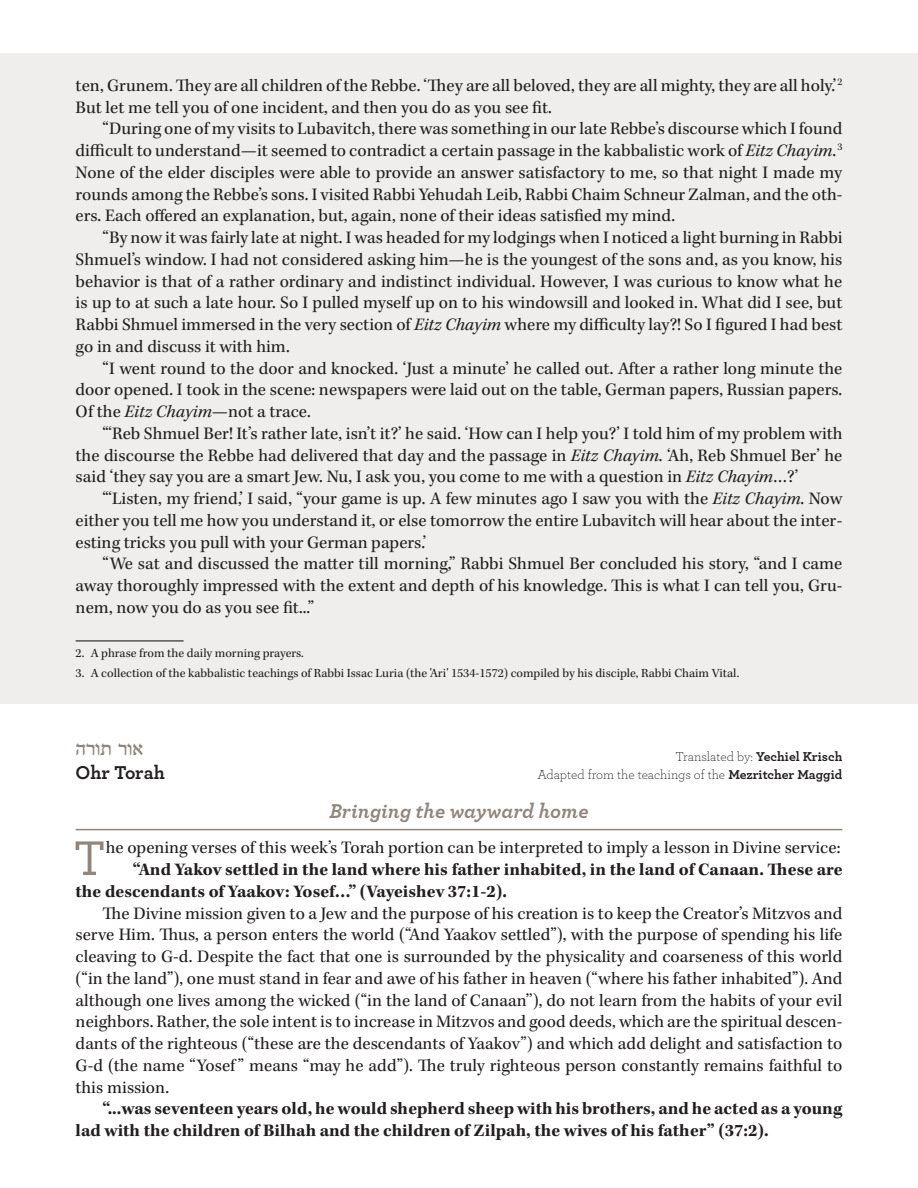
<style>
.page{position:relative;width:918px;height:1188px;background:#fff}
.page>*{position:absolute;margin:0;border:0;box-sizing:border-box;transform-origin:0 0}
.Chayus_Main_First{font:500 51px "Archer";color:#91857c}
.Chayus_Heading{font:italic 700 21px "Archer";color:#91857c}
.Chayus_Heb_Sec_Title{font:21px "Fb Poetika";color:#91857c}
.Chayus_Eng_Sec_Title{font:700 19.5px "Archer";letter-spacing:-.005em;color:#231f20}
.Chayus_Main_Text{font:18px/21.8px "Kepler Std";color:#231f20;text-align:justify}
.Chayus_Main_Text-2{font:700 18px/21.8px "Kepler Std";color:#231f20}
.Chayus_Main_First-2{font:18px "Kepler Std";color:#231f20}
.Chayus_Credits{font:300 13.5px/18px "Archer";letter-spacing:-.005em;color:#231f20;text-align:right}
.Chayus_Footnotes_1{font:12.75px "Kepler Std";color:#231f20}
.s1{font-style:italic}
.s2{font-weight:700}
</style>
<div class="page">
<div style="left:0;top:53px;width:918px;height:44px;background:#f0eeed"></div>
<div style="left:0;top:65px;width:918px;height:639px;background:#f0eeed"></div>
<hr style="left:76px;top:640px;width:108px;height:1px;background:#231f20">
<hr style="left:76px;top:829px;width:766px;height:1px;background:#91857c">
<p class="Chayus_Main_Text" style="left:76px;top:75px;width:768px">ten, Grunem. They are all children of the Rebbe. ‘They are all beloved, they are all mighty, they are all holy.’<sup>2<br></sup>But let me tell you of one incident, and then you do as you see fit.</p>
<p class="Chayus_Main_Text" style="left:76px;top:119px;width:768px;text-indent:27px">“During one of my visits to Lubavitch, there was something in our late Rebbe’s discourse which I found difficult to understand—it seemed to contradict a certain passage in the kabbalistic work of <span class="s1">Eitz Chayim</span>.<sup>3<br></sup>None of the elder disciples were able to provide an answer satisfactory to me, so that night I made my rounds among the Rebbe’s sons. I visited Rabbi Yehudah Leib, Rabbi Chaim Schneur Zalman, and the oth&shy;ers. Each offered an explanation, but, again, none of their ideas satisfied my mind.</p>
<p class="Chayus_Main_Text" style="left:76px;top:227px;width:768px;text-indent:27px">“By now it was fairly late at night. I was headed for my lodgings when I noticed a light burning in Rabbi Shmuel’s window. I had not considered asking him—he is the youngest of the sons and, as you know, his behavior is that of a rather ordinary and indistinct individual. However, I was curious to know what he is up to at such a late hour. So I pulled myself up on to his windowsill and looked in. What did I see, but Rabbi Shmuel immersed in the very section of <span class="s1">Eitz Chayim</span> where my difficulty lay?! So I figured I had best go in and discuss it with him.</p>
<p class="Chayus_Main_Text" style="left:76px;top:358px;width:768px;text-indent:27px">“I went round to the door and knocked. ‘Just a minute’ he called out. After a rather long minute the door opened. I took in the scene: newspapers were laid out on the table, German papers, Russian papers.<br>Of the <span class="s1">Eitz Chayim</span>—not a trace.</p>
<p class="Chayus_Main_Text" style="left:76px;top:423px;width:768px;text-indent:27px">“‘Reb Shmuel Ber! It’s rather late, isn’t it?’ he said. ‘How can I help you?’ I told him of my problem with the discourse the Rebbe had delivered that day and the passage in <span class="s1">Eitz Chayim</span>. ‘Ah, Reb Shmuel Ber’ he said ‘they say you are a smart Jew. Nu, I ask you, you come to me with a question in <span class="s1">Eitz Chayim</span>…?’</p>
<p class="Chayus_Main_Text" style="left:76px;top:488px;width:768px;text-indent:27px">“‘Listen, my friend,’ I said, “your game is up. A few minutes ago I saw you with the <span class="s1">Eitz Chayim</span>. Now either you tell me how you understand it, or else tomorrow the entire Lubavitch will hear about the inter&shy;esting tricks you pull with your German papers.’</p>
<p class="Chayus_Main_Text" style="left:76px;top:554px;width:768px;text-indent:27px">“We sat and discussed the matter till morning,” Rabbi Shmuel Ber concluded his story, “and I came away thoroughly impressed with the extent and depth of his knowledge. This is what I can tell you, Gru&shy;nem, now you do as you see fit...”</p>
<p class="Chayus_Footnotes_1" style="left:76px;top:646px;width:230px">2. A phrase from the daily morning prayers.</p>
<p class="Chayus_Footnotes_1" style="left:76px;top:666px;width:665px">3. A collection of the kabbalistic teachings of Rabbi Issac Luria (the 'Ari' 1534-1572) compiled by his disciple, Rabbi Chaim Vital.</p>
<p class="Chayus_Heb_Sec_Title" style="left:76px;top:739px;width:69px">אורתורה</p>
<p class="Chayus_Eng_Sec_Title" style="left:76px;top:757px;width:91px">Ohr Torah</p>
<p class="Chayus_Credits" style="left:537px;top:747px;width:306px">Translated by: <span class="s2">Yechiel Krisch<br></span>Adapted from the teachings of the <span class="s2">Mezritcher Maggid</span></p>
<p class="Chayus_Heading" style="left:329px;top:794px;width:261px">Bringing the wayward home</p>
<p class="Chayus_Main_First" style="left:73px;top:821px;width:34px">T</p>
<p class="Chayus_Main_First-2" style="left:106px;top:838px;width:736px">he opening verses of this week’s Torah portion can be interpreted to imply a lesson in Divine service:</p>
<p class="Chayus_Main_Text-2" style="left:76px;top:859px;width:768px;text-indent:57px">“And Yakov settled in the land where his father inhabited, in the land of Canaan. These are the descendants of Yaakov: Yosef…” (Vayeishev 37:1-2).</p>
<p class="Chayus_Main_Text" style="left:76px;top:903px;width:768px;text-indent:27px">The Divine mission given to a Jew and the purpose of his creation is to keep the Creator’s Mitzvos and serve Him. Thus, a person enters the world (“And Yaakov settled”), with the purpose of spending his life cleaving to G-d. Despite the fact that one is surrounded by the physicality and coarseness of this world (“in the land”), one must stand in fear and awe of his father in heaven (“where his father inhabited”). And although one lives among the wicked (“in the land of Canaan’’), do not learn from the habits of your evil neighbors. Rather, the sole intent is to increase in Mitzvos and good deeds, which are the spiritual descen&shy;dants of the righteous (“these are the descendants of Yaakov”) and which add delight and satisfaction to G-d (the name “Yosef ” means “may he add”). The truly righteous person constantly remains faithful to this mission.</p>
<p class="Chayus_Main_Text-2" style="left:76px;top:1098px;width:768px;text-indent:27px">“...was seventeen years old, he would shepherd sheep with his brothers, and he acted as a young lad with the children of Bilhah and the children of Zilpah, the wives of his father” (37:2).</p>
</div>
